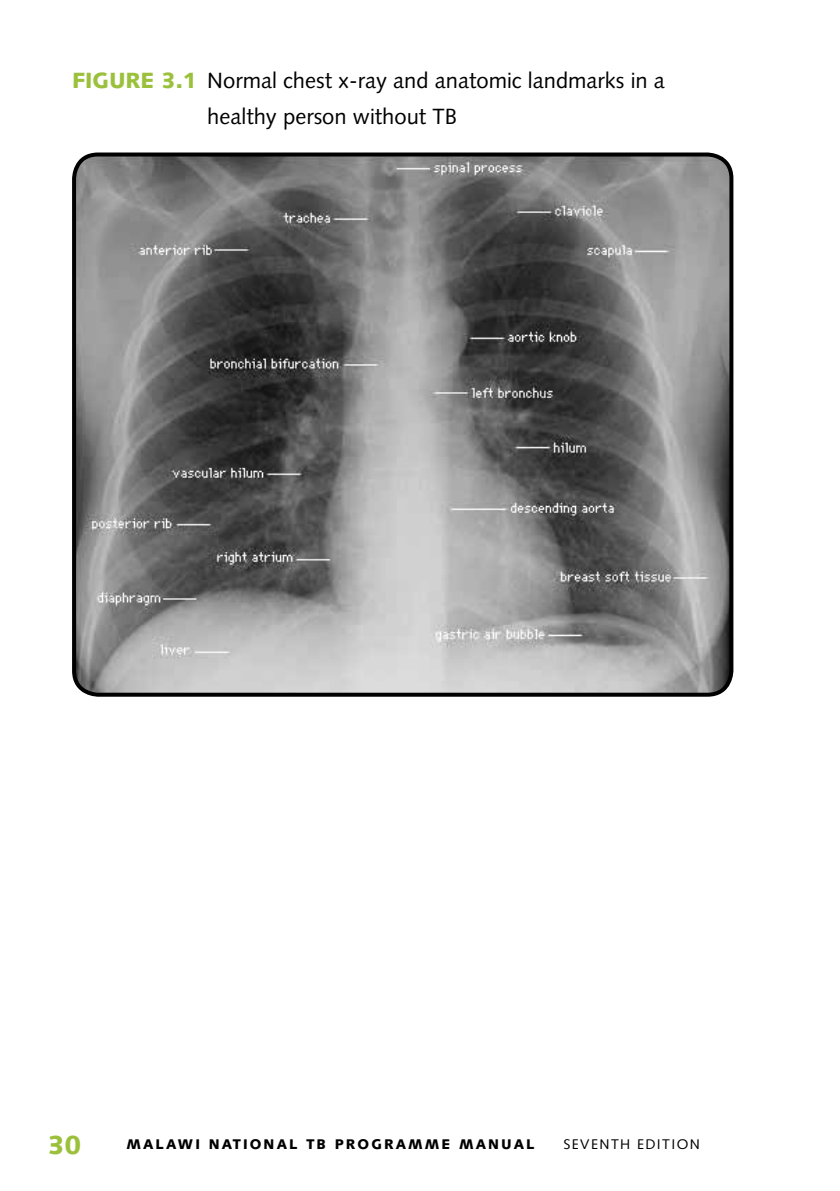
<style>
.page{position:relative;width:840px;height:1191px;background:#fff}
.page>*{position:absolute;margin:0;border:0;box-sizing:border-box;transform-origin:0 0}
.t1{font:900 26px "Syntax";color:#9bc13c}
.t2{font:22px/36px "Syntax";color:#000}
.t3{font:900 22px "Syntax";color:#9bc13c}
.t4{font:900 14px "Syntax";letter-spacing:.15em;color:#000}
.t5{font:14px "Syntax";letter-spacing:.1em;color:#000}
.s1{font-weight:900;color:#9bc13c}
</style>
<div class="page">
<img style="left:74px;top:157px;width:657px;height:537px">
<div style="left:72px;top:152px;width:661px;height:544px;border:4px solid #000;border-radius:24px"></div>
<p class="t3" style="left:72px;top:68px;width:28px">FIGURE</p>
<p class="t2" style="left:207px;top:63px;width:459px;text-indent:-46px"><span class="s1">3.1</span> Normal chest x-ray and anatomic landmarks in a healthy person without TB</p>
<p class="t1" style="left:48px;top:1129px;width:35px">30</p>
<p class="t4" style="left:126px;top:1136px;width:298px">MALAWI NATIONAL TB PROGRAMM</p>
<p class="t4" style="left:441px;top:1136px;width:95px">E MANUAL</p>
<p class="t5" style="left:563px;top:1136px;width:138px">Seventh Edition</p>
</div>
